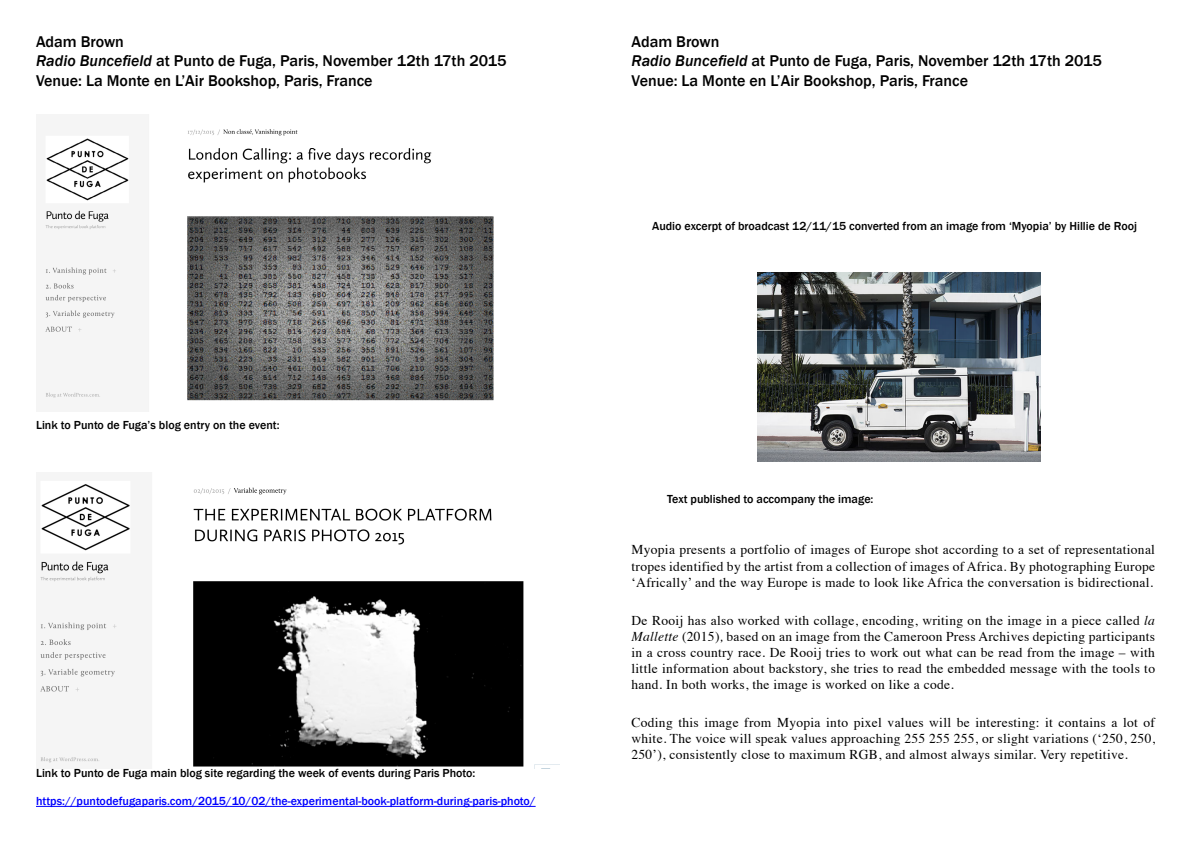
<style>
.page{position:relative;width:1191px;height:842px;background:#fff}
.page>*{position:absolute;margin:0;border:0;box-sizing:border-box;transform-origin:0 0}
.t1{font:500 16px/19.2px "Franklin Gothic";color:#000}
.t2{font:13.5px/16.2px "Times";letter-spacing:.02em;color:#000;text-align:justify}
.t3{font:500 12px "Franklin Gothic";color:#000}
.t4{font:500 12px "Franklin Gothic";color:#00f}
.s1{font-style:italic}
</style>
<div class="page">
<img style="left:45px;top:115px;width:449px;height:296px">
<img style="left:40px;top:484px;width:519px;height:284px">
<hr style="left:36px;top:806px;width:499px;height:1px;background:#00f">
<img style="left:757px;top:272px;width:283px;height:189px">
<p class="t1" style="left:36px;top:32px;width:472px">Adam Brown<br><span class="s1">Radio Buncefield</span> at Punto de Fuga, Paris, November 12th 17th 2015<br>Venue: La Monte en L’Air Bookshop, Paris, France</p>
<p class="t1" style="left:631px;top:32px;width:472px">Adam Brown<br><span class="s1">Radio Buncefield</span> at Punto de Fuga, Paris, November 12th 17th 2015<br>Venue: La Monte en L’Air Bookshop, Paris, France</p>
<p class="t3" style="left:36px;top:418px;width:245px">Link to Punto de Fuga’s blog entry on the event:</p>
<p class="t3" style="left:36px;top:765px;width:441px">Link to Punto de Fuga main blog site regarding the week of events during Paris Photo:</p>
<p class="t4" style="left:36px;top:794px;width:501px">https://puntodefugaparis.com/2015/10/02/the-experimental-book-platform-during-paris-photo/</p>
<p class="t3" style="left:652px;top:218px;width:486px">Audio excerpt of broadcast 12/11/15 converted from an image from ‘Myopia’ by Hillie de Rooj</p>
<p class="t3" style="left:667px;top:492px;width:208px">Text published to accompany the image:</p>
<p class="t2" style="left:631px;top:541px;width:525px">Myopia presents a portfolio of images of Europe shot according to a set of representational tropes identified by the artist from a collection of images of Africa. By photographing Europe ‘Africally’ and the way Europe is made to look like Africa the conversation is bidirectional.</p>
<p class="t2" style="left:631px;top:611px;width:525px">De Rooij has also worked with collage, encoding, writing on the image in a piece called <span class="s1">la Mallette</span> (2015)<span class="s1">,</span> based on an image from the Cameroon Press Archives depicting participants in a cross country race. De Rooij tries to work out what can be read from the image – with little information about backstory, she tries to read the embedded message with the tools to hand. In both works, the image is worked on like a code.</p>
<p class="t2" style="left:631px;top:713px;width:525px">Coding this image from Myopia into pixel values will be interesting: it contains a lot of white. The voice will speak values approaching 255 255 255, or slight variations (‘250, 250, 250’), consistently close to maximum RGB, and almost always similar. Very repetitive.</p>
</div>
